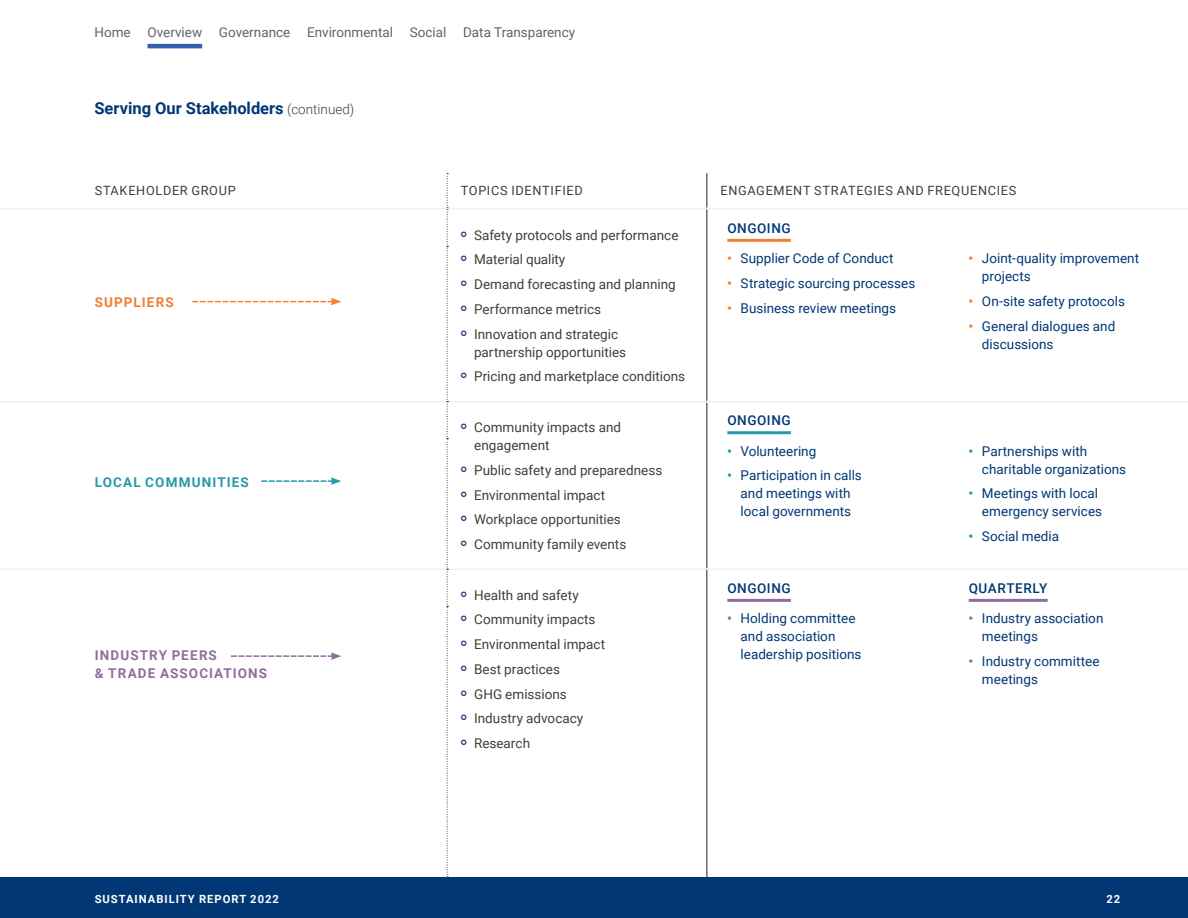
<style>
.page{position:relative;width:1188px;height:918px;background:#fff}
.page>*{position:absolute;margin:0;border:0;box-sizing:border-box;transform-origin:0 0}
.t1{font:700 16.5px "Roboto";color:#013775}
.t2{font:13.5px/18px "Roboto";color:#013775}
.t3{font:13.5px/18px "Roboto";color:#3e3e3f}
.t4{font:13.5px "Roboto";color:#636366}
.Body_Copy{font:700 13.5px/18px "Roboto";letter-spacing:.08em;color:#906e9b}
.Body_Copy-2{font:500 13.5px "Roboto";letter-spacing:.04em;color:#013775}
.Body_Copy-3{font:700 13.5px "Roboto";letter-spacing:.08em;color:#2799a8}
.Body_Copy-4{font:700 13.5px "Roboto";letter-spacing:.08em;color:#f18030}
.Table_top_under_main{font:12.75px "Roboto";letter-spacing:.05em;color:#3e3e3f}
.t5{font:700 11.25px "Roboto";letter-spacing:.085em;color:#fff}
.s1{font-weight:300;font-size:13.5px;color:#3e3e3f}
.s2{font-weight:700;color:#f18030}
.s3{font-weight:700;color:#2799a8}
.s4{font-weight:700;color:#906e9b}
</style>
<div class="page">
<hr style="left:0;top:568px;width:94px;height:2px;background:#ecf1f2">
<hr style="left:707px;top:209px;width:1px;height:37px;background:#231f20">
<hr style="left:707px;top:246px;width:1px;height:155px;background:#231f20">
<hr style="left:707px;top:402px;width:1px;height:37px;background:#231f20">
<hr style="left:707px;top:439px;width:1px;height:129px;background:#231f20">
<hr style="left:707px;top:570px;width:1px;height:36px;background:#231f20">
<hr style="left:707px;top:606px;width:1px;height:271px;background:#231f20">
<hr style="left:0;top:401px;width:94px;height:1px;background:#ecf1f2">
<hr style="left:94px;top:401px;width:353px;height:1px;background:#ecf1f2">
<hr style="left:447px;top:401px;width:260px;height:1px;background:#ecf1f2">
<hr style="left:707px;top:401px;width:248px;height:1px;background:#ecf1f2">
<hr style="left:955px;top:401px;width:233px;height:1px;background:#ecf1f2">
<hr style="left:94px;top:568px;width:353px;height:2px;background:#ecf1f2">
<hr style="left:447px;top:568px;width:260px;height:2px;background:#ecf1f2">
<hr style="left:707px;top:568px;width:248px;height:2px;background:#ecf1f2">
<hr style="left:955px;top:568px;width:233px;height:2px;background:#ecf1f2">
<hr style="left:707px;top:173px;width:1px;height:35px;background:#231f20">
<svg style="left:447px;top:173px;width:1px;height:704px"></svg>
<hr style="left:0;top:208px;width:94px;height:1px;background:#ecf1f2">
<hr style="left:94px;top:208px;width:353px;height:1px;background:#ecf1f2">
<hr style="left:447px;top:208px;width:260px;height:1px;background:#ecf1f2">
<hr style="left:707px;top:208px;width:481px;height:1px;background:#ecf1f2">
<hr style="left:727px;top:239px;width:64px;height:3px;background:#f18030">
<hr style="left:727px;top:431px;width:64px;height:3px;background:#2799a8">
<hr style="left:727px;top:599px;width:64px;height:3px;background:#906e9b">
<hr style="left:969px;top:599px;width:79px;height:3px;background:#906e9b">
<svg style="left:193px;top:298px;width:148px;height:7px"></svg>
<svg style="left:232px;top:652px;width:109px;height:8px"></svg>
<svg style="left:262px;top:477px;width:79px;height:8px"></svg>
<hr style="left:148px;top:44px;width:54px;height:4px;background:#3562ae">
<div style="left:0;top:877px;width:1188px;height:41px;background:#013775"></div>
<p class="t4" style="left:94px;top:23px;width:482px">Home Overview Governance Environmental Social Data Transparency</p>
<h3 class="t1" style="left:94px;top:96px;width:261px">Serving Our Stakeholders <span class="s1">(continued)</span></h3>
<p class="Table_top_under_main" style="left:95px;top:182px;width:143px">STAKEHOLDER GROUP</p>
<p class="Table_top_under_main" style="left:461px;top:182px;width:123px">TOPICS IDENTIFIED</p>
<p class="Table_top_under_main" style="left:721px;top:182px;width:297px">ENGAGEMENT STRATEGIES AND FREQUENCIES</p>
<p class="Body_Copy-4" style="left:95px;top:293px;width:80px">SUPPLIERS</p>
<p class="Body_Copy-3" style="left:95px;top:473px;width:156px">LOCAL COMMUNITIES</p>
<p class="Body_Copy" style="left:95px;top:646px;width:174px">INDUSTRY PEERS<br>&amp; TRADE ASSOCIATIONS</p>
<p class="t3" style="left:474px;top:225px;width:206px">Safety protocols and performance</p>
<p class="t3" style="left:474px;top:250px;width:93px">Material quality</p>
<p class="t3" style="left:474px;top:275px;width:203px">Demand forecasting and planning</p>
<p class="t3" style="left:474px;top:300px;width:129px">Performance metrics</p>
<p class="t3" style="left:474px;top:324px;width:154px">Innovation and strategic partnership opportunities</p>
<p class="t3" style="left:474px;top:367px;width:212px">Pricing and marketplace conditions</p>
<p class="t3" style="left:474px;top:418px;width:149px">Community impacts and engagement</p>
<p class="t3" style="left:474px;top:460px;width:190px">Public safety and preparedness</p>
<p class="t3" style="left:474px;top:485px;width:133px">Environmental impact</p>
<p class="t3" style="left:474px;top:510px;width:148px">Workplace opportunities</p>
<p class="t3" style="left:474px;top:535px;width:154px">Community family events</p>
<p class="t3" style="left:474px;top:585px;width:106px">Health and safety</p>
<p class="t3" style="left:474px;top:610px;width:123px">Community impacts</p>
<p class="t3" style="left:474px;top:635px;width:133px">Environmental impact</p>
<p class="t3" style="left:474px;top:660px;width:87px">Best practices</p>
<p class="t3" style="left:474px;top:684px;width:94px">GHG emissions</p>
<p class="t3" style="left:474px;top:709px;width:111px">Industry advocacy</p>
<p class="t3" style="left:474px;top:734px;width:58px">Research</p>
<p class="Body_Copy-2" style="left:727px;top:219px;width:65px">ONGOING</p>
<p class="t2" style="left:727px;top:249px;width:168px"><span class="s2">•</span> Supplier Code of Conduct</p>
<p class="t2" style="left:727px;top:274px;width:190px"><span class="s2">•</span> Strategic sourcing processes</p>
<p class="t2" style="left:727px;top:298px;width:170px"><span class="s2">•</span> Business review meetings</p>
<p class="Body_Copy-2" style="left:727px;top:411px;width:65px">ONGOING</p>
<p class="t2" style="left:727px;top:441px;width:91px"><span class="s3">•</span> Volunteering</p>
<p class="t2" style="left:727px;top:466px;width:136px;text-align:center"><span class="s3">•</span> Participation in calls and meetings with local governments</p>
<p class="t2" style="left:982px;top:249px;width:159px;text-indent:-14px"><span class="s2">•</span> Joint-quality improvement projects</p>
<p class="t2" style="left:968px;top:292px;width:158px"><span class="s2">•</span> On-site safety protocols</p>
<p class="t2" style="left:982px;top:316px;width:135px;text-indent:-14px"><span class="s2">•</span> General dialogues and discussions</p>
<p class="t2" style="left:982px;top:441px;width:146px;text-indent:-13px"><span class="s3">•</span> Partnerships with charitable organizations</p>
<p class="t2" style="left:968px;top:484px;width:135px;text-align:right"><span class="s3">•</span> Meetings with local emergency services</p>
<p class="t2" style="left:968px;top:527px;width:92px"><span class="s3">•</span> Social media</p>
<p class="Body_Copy-2" style="left:727px;top:579px;width:65px">ONGOING</p>
<p class="Body_Copy-2" style="left:969px;top:579px;width:80px">QUARTERLY</p>
<p class="t2" style="left:741px;top:609px;width:122px;text-indent:-14px"><span class="s4">•</span> Holding committee and association leadership positions</p>
<p class="t2" style="left:982px;top:609px;width:123px;text-indent:-14px"><span class="s4">•</span> Industry association meetings</p>
<p class="t2" style="left:982px;top:652px;width:119px;text-indent:-14px"><span class="s4">•</span> Industry committee meetings</p>
<p class="t5" style="left:95px;top:891px;width:186px">SUSTAINABILITY REPORT 2022</p>
<p class="t5" style="left:1106px;top:891px;width:15px">22</p>
</div>
